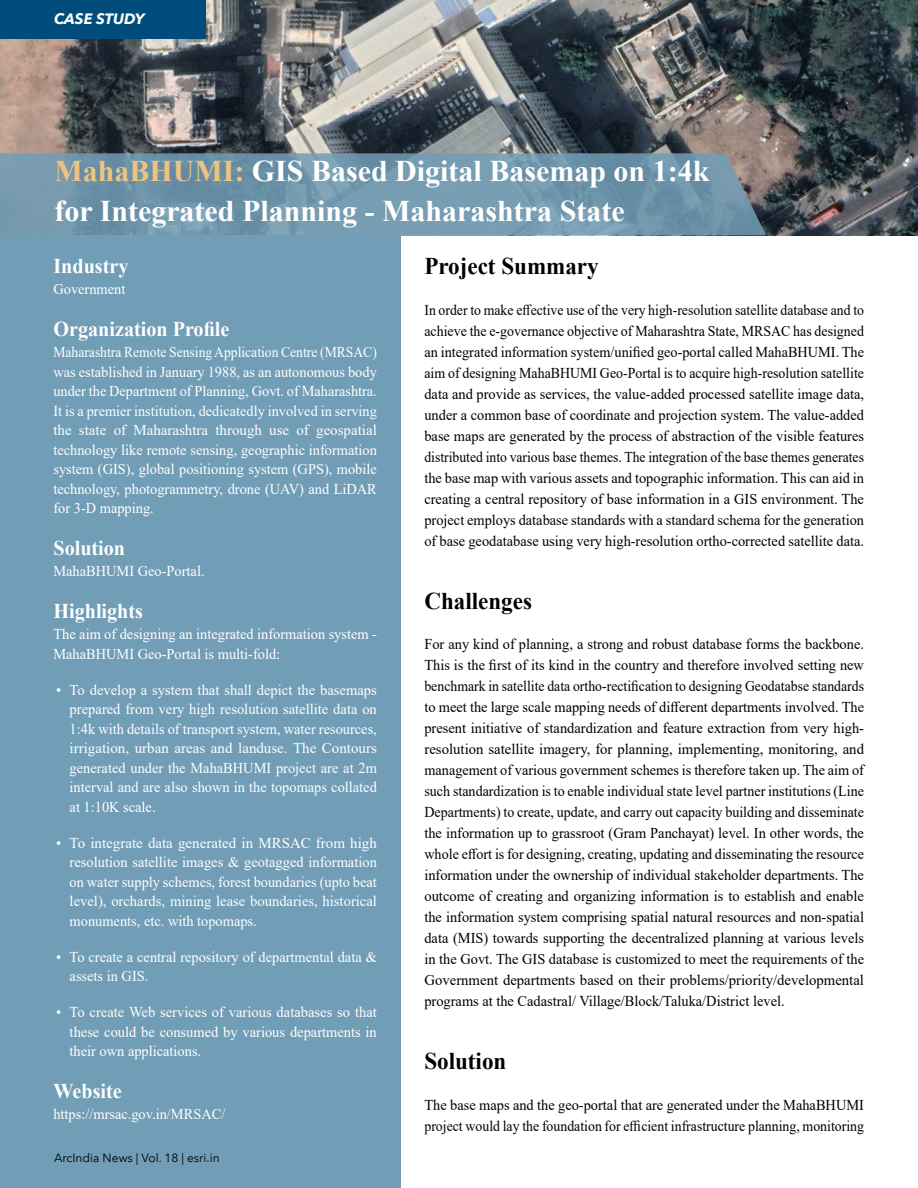
<style>
.page{position:relative;width:918px;height:1188px;background:#fff}
.page>*{position:absolute;margin:0;border:0;box-sizing:border-box;transform-origin:0 0}
.t1{font:700 30px/40.5px "Times New Roman";color:#fff}
.t2{font:700 24px "Times New Roman";color:#000;scale:.96 1}
.t3{font:700 21px "Times New Roman";color:#fff;scale:.96 1}
.t4{font:15px/21px "Times New Roman";color:#000;text-align:justify;scale:.96 1}
.t5{font:15px/21px "Times New Roman";color:#000;text-align:justify;scale:.92 1}
.t6{font:15px/19.5px "Times New Roman";color:#fff;text-align:justify;scale:.96 1}
.t7{font:15px/19.5px "Times New Roman";color:#fff;text-align:justify;scale:.91 1}
.t8{font:italic 700 15px "Avenir Next LT Pro";color:#fff}
.t9{font:12px "Avenir Next LT Pro";color:#000}
.s1{color:#ecc380}
</style>
<div class="page">
<img style="left:0;top:0;width:918px;height:235px">
<div style="left:0;top:0;width:205px;height:38px;background:#004d7b"></div>
<svg style="left:0;top:153px;width:766px;height:82px;background:#7195aa"></svg>
<div style="left:0;top:235px;width:400px;height:953px;background:#719db6"></div>
<p class="t8" style="left:54px;top:10px;width:92px">CASE STUDY</p>
<p class="t8" style="left:64px;top:10px;width:94px">OVER STORY</p>
<h1 class="t1" style="left:54px;top:150px;width:657px"><span class="s1">MahaBHUMI:</span> GIS Based Digital Basemap on 1:4k for Integrated Planning - Maharashtra State</h1>
<h3 class="t3" style="left:53px;top:251px;width:80px">Industry</h3>
<p class="t6" style="left:53px;top:279px;width:76px">Government</p>
<h3 class="t3" style="left:53px;top:314px;width:185px">Organization Profile</h3>
<p class="t7" style="left:53px;top:342px;width:357px">Maharashtra Remote Sensing Application Centre (MRSAC) was established in January 1988, as an autonomous body under the Department of Planning, Govt. of Maharashtra.<br>It is a premier institution, dedicatedly involved in serving the state of Maharashtra through use of geospatial technology like remote sensing, geographic information system (GIS), global positioning system (GPS), mobile technology, photogrammetry, drone (UAV) and LiDAR for 3-D mapping.</p>
<h3 class="t3" style="left:53px;top:533px;width:76px">Solution</h3>
<p class="t6" style="left:53px;top:561px;width:159px">MahaBHUMI Geo-Portal.</p>
<h3 class="t3" style="left:53px;top:596px;width:95px">Highlights</h3>
<p class="t6" style="left:53px;top:624px;width:338px">The aim of designing an integrated information system -<br>MahaBHUMI Geo-Portal is multi-fold:</p>
<p class="t6" style="left:70px;top:679px;width:322px;text-indent:-14px">• To develop a system that shall depict the basemaps prepared from very high resolution satellite data on 1:4k with details of transport system, water resources, irrigation, urban areas and landuse. The Contours generated under the MahaBHUMI project are at 2m interval and are also shown in the topomaps collated at 1:10K scale.</p>
<p class="t6" style="left:70px;top:832px;width:322px;text-indent:-13px">• To integrate data generated in MRSAC from high resolution satellite images &amp; geotagged information on water supply schemes, forest boundaries (upto beat level), orchards, mining lease boundaries, historical monuments, etc. with topomaps.</p>
<p class="t6" style="left:70px;top:946px;width:322px;text-indent:-13px">• To create a central repository of departmental data &amp; assets in GIS.</p>
<p class="t6" style="left:70px;top:1002px;width:322px;text-indent:-13px">• To create Web services of various databases so that these could be consumed by various departments in their own applications.</p>
<h3 class="t3" style="left:53px;top:1076px;width:73px">Website</h3>
<p class="t6" style="left:53px;top:1104px;width:181px">https://mrsac.gov.in/MRSAC/</p>
<p class="t9" style="left:54px;top:1151px;width:167px">ArcIndia News | Vol. 18 | esri.in</p>
<h2 class="t2" style="left:424px;top:249px;width:183px">Project Summary</h2>
<p class="t5" style="left:424px;top:299px;width:479px">In order to make effective use of the very high-resolution satellite database and to achieve the e-governance objective of Maharashtra State, MRSAC has designed an integrated information system/unified geo-portal called MahaBHUMI. The aim of designing MahaBHUMI Geo-Portal is to acquire high-resolution satellite data and provide as services, the value-added processed satellite image data, under a common base of coordinate and projection system. The value-added base maps are generated by the process of abstraction of the visible features distributed into various base themes. The integration of the base themes generates the base map with various assets and topographic information. This can aid in creating a central repository of base information in a GIS environment. The project employs database standards with a standard schema for the generation of base geodatabase using very high-resolution ortho-corrected satellite data.</p>
<h2 class="t2" style="left:424px;top:584px;width:114px">Challenges</h2>
<p class="t4" style="left:424px;top:633px;width:459px">For any kind of planning, a strong and robust database forms the backbone.<br>This is the first of its kind in the country and therefore involved setting new benchmark in satellite data ortho-rectification to designing Geodatabse standards to meet the large scale mapping needs of different departments involved. The present initiative of standardization and feature extraction from very high&shy;resolution satellite imagery, for planning, implementing, monitoring, and management of various government schemes is therefore taken up. The aim of such standardization is to enable individual state level partner institutions (Line Departments) to create, update, and carry out capacity building and disseminate the information up to grassroot (Gram Panchayat) level. In other words, the whole effort is for designing, creating, updating and disseminating the resource information under the ownership of individual stakeholder departments. The outcome of creating and organizing information is to establish and enable the information system comprising spatial natural resources and non-spatial data (MIS) towards supporting the decentralized planning at various levels in the Govt. The GIS database is customized to meet the requirements of the Government departments based on their problems/priority/developmental programs at the Cadastral/ Village/Block/Taluka/District level.</p>
<h2 class="t2" style="left:424px;top:1044px;width:87px">Solution</h2>
<p class="t4" style="left:424px;top:1094px;width:459px">The base maps and the geo-portal that are generated under the MahaBHUMI project would lay the foundation for efficient infrastructure planning, monitoring</p>
</div>
